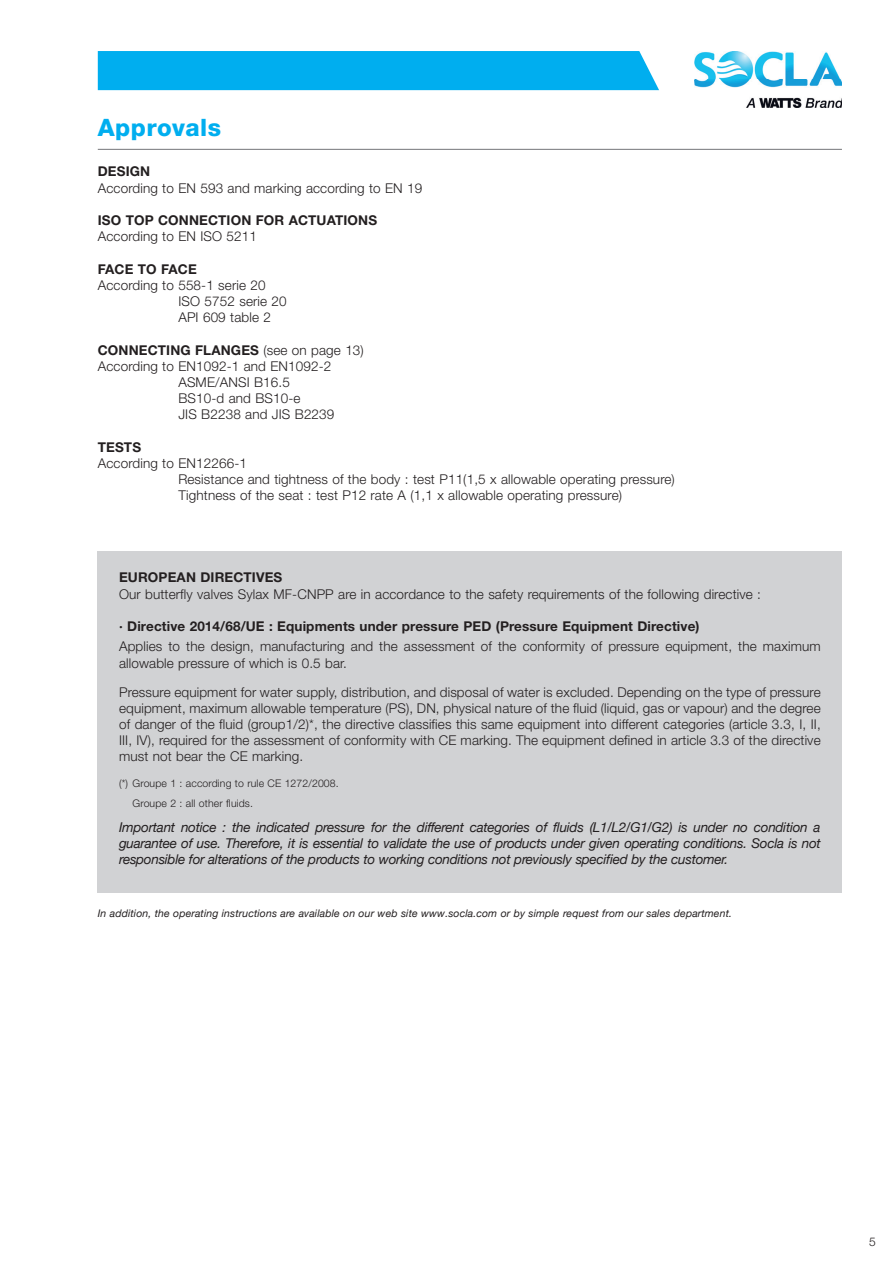
<style>
.page{position:relative;width:893px;height:1263px;background:#fff}
.page>*{position:absolute;margin:0;border:0;box-sizing:border-box;transform-origin:0 0}
.t1{font:800 24px "Helvetica Neue LT Std";letter-spacing:.02em;color:#00aeef}
.t2{font:300 13.5px/16.2px "Helvetica Neue LT Std";letter-spacing:.01em;color:#231f20}
.t3{font:italic 13.5px/16.2px "Helvetica Neue";letter-spacing:-.02em;color:#231f20;text-align:justify}
.t4{font:700 13.5px "Helvetica Neue LT Std";letter-spacing:.01em;color:#231f20}
.t5{font:300 12px "Helvetica Neue LT Std";color:#231f20}
.t6{font:italic 10.5px "Helvetica Neue";letter-spacing:.01em;color:#231f20}
.t7{font:300 10.5px/20.4px "Helvetica Neue LT Std";letter-spacing:.01em;color:#231f20}
.s1{font-weight:300}
</style>
<div class="page">
<div style="left:98px;top:51px;width:561px;height:39px;background:#00aeef"></div>
<img style="left:695px;top:52px;width:147px;height:55px">
<div style="left:98px;top:551px;width:744px;height:341px;background:#d1d2d4"></div>
<hr style="left:98px;top:149px;width:744px;height:1px;background:#757679">
<h1 class="t1" style="left:98px;top:113px;width:125px">Approvals</h1>
<p class="t4" style="left:98px;top:163px;width:54px">DESIGN</p>
<p class="t2" style="left:98px;top:179px;width:326px">According to EN 593 and marking according to EN 19</p>
<p class="t4" style="left:98px;top:212px;width:281px">ISO TOP CONNECTION FOR ACTUATIONS</p>
<p class="t2" style="left:98px;top:228px;width:161px">According to EN ISO 5211</p>
<p class="t4" style="left:98px;top:260px;width:101px">FACE TO FACE</p>
<p class="t2" style="left:178px;top:277px;width:110px;text-indent:-81px">According to 558-1 serie 20<br>ISO 5752 serie 20<br>API 609 table 2</p>
<p class="t4" style="left:98px;top:341px;width:268px">CONNECTING FLANGES <span class="s1">(see on page 13)</span></p>
<p class="t2" style="left:98px;top:358px;width:235px">According to EN1092-1 and EN1092-2</p>
<p class="t2" style="left:178px;top:374px;width:113px">ASME/ANSI B16.5</p>
<p class="t2" style="left:178px;top:390px;width:124px">BS10-d and BS10-e</p>
<p class="t2" style="left:178px;top:406px;width:158px">JIS B2238 and JIS B2239</p>
<p class="t4" style="left:98px;top:439px;width:45px">TESTS</p>
<p class="t2" style="left:178px;top:455px;width:498px;text-indent:-81px">According to EN12266-1<br>Resistance and tightness of the body : test P11(1,5 x allowable operating pressure)<br>Tightness of the seat : test P12 rate A (1,1 x allowable operating pressure)</p>
<p class="t4" style="left:119px;top:569px;width:165px">EUROPEAN DIRECTIVES</p>
<p class="t2" style="left:119px;top:585px;width:643px">Our butterfly valves Sylax MF-CNPP are in accordance to the safety requirements of the following directive :</p>
<p class="t4" style="left:119px;top:618px;width:582px">· Directive 2014/68/UE : Equipments under pressure PED (Pressure Equipment Directive)</p>
<p class="t2" style="left:119px;top:638px;width:703px">Applies to the design, manufacturing and the assessment of the conformity of pressure equipment, the maximum allowable pressure of which is 0.5 bar.</p>
<p class="t2" style="left:119px;top:683px;width:703px;text-align:justify">Pressure equipment for water supply, distribution, and disposal of water is excluded. Depending on the type of pressure equipment, maximum allowable temperature (PS), DN, physical nature of the fluid (liquid, gas or vapour) and the degree of danger of the fluid (group1/2)*, the directive classifies this same equipment into different categories (article 3.3, I, II, III, IV), required for the assessment of conformity with CE marking. The equipment defined in article 3.3 of the directive must not bear the CE marking.</p>
<p class="t7" style="left:133px;top:772px;width:208px;text-indent:-13px">(*) Groupe 1 : according to rule CE 1272/2008.<br>Groupe 2 : all other fluids.</p>
<p class="t3" style="left:119px;top:820px;width:703px">Important notice : the indicated pressure for the different categories of fluids (L1/L2/G1/G2) is under no condition a guarantee of use. Therefore, it is essential to validate the use of products under given operating conditions. Socla is not responsible for alterations of the products to working conditions not previously specified by the customer.</p>
<p class="t6" style="left:98px;top:905px;width:636px">In addition, the operating instructions are available on our web site www.socla.com or by simple request from our sales department.</p>
<p class="t5" style="left:869px;top:1234px;width:8px">5</p>
</div>
